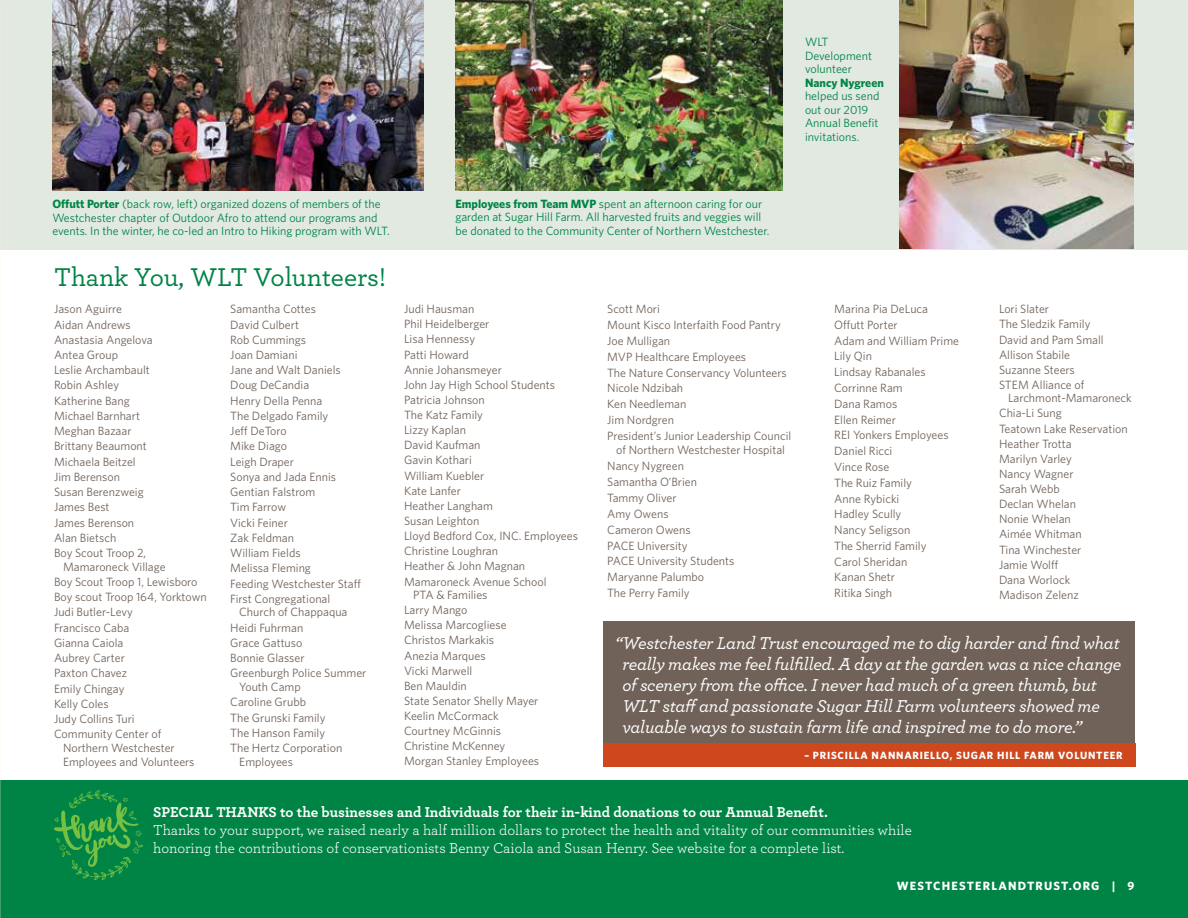
<style>
.page{position:relative;width:1188px;height:918px;background:#fff}
.page>*{position:absolute;margin:0;border:0;box-sizing:border-box;transform-origin:0 0}
.t1{font:500 27px "Archer";letter-spacing:-.005em;color:#008445}
.t2{font:italic 500 18px/21px "Archer";letter-spacing:-.015em;color:#fff}
.t3{font:15px/18px "Archer";color:#fff}
.t4{font:700 15px "Archer";color:#fff}
.t5{font:12px/15.3px "Whitney";color:#706259}
.t6{font:12px/13.5px "Whitney";color:#008445}
.t7{font:700 12px "Whitney";letter-spacing:.1em;color:#fff}
.t8{font:700 12px "Whitney";color:#008445}
.t9{font:700 10.5px "Whitney";letter-spacing:.075em;color:#fff}
.s1{font-weight:700}
</style>
<div class="page">
<div style="left:0;top:0;width:1188px;height:249px;background:#e1e9e1"></div>
<div style="left:0;top:781px;width:1188px;height:137px;background:#008445"></div>
<img style="left:54px;top:791px;width:88px;height:88px">
<img style="left:899px;top:0;width:235px;height:249px">
<img style="left:455px;top:0;width:328px;height:190px">
<img style="left:52px;top:0;width:372px;height:190px">
<div style="left:603px;top:622px;width:531px;height:121px;background:#706259"></div>
<div style="left:603px;top:743px;width:532px;height:24px;background:#ce471d"></div>
<p class="t6" style="left:805px;top:35px;width:68px">WLT<br>Development volunteer</p>
<p class="t8" style="left:805px;top:74px;width:80px">Nancy Nygreen</p>
<p class="t6" style="left:805px;top:89px;width:76px">helped us send out our 2019<br>Annual Benefit invitations.</p>
<p class="t6" style="left:52px;top:197px;width:339px"><span class="s1">Offutt Porter</span> (back row, left) organized dozens of members of the<br>Westchester chapter of Outdoor Afro to attend our programs and events. In the winter, he co-led an Intro to Hiking program with WLT.</p>
<h1 class="t1" style="left:54px;top:257px;width:333px">Thank You, WLT Volunteers!</h1>
<p class="t5" style="left:230px;top:301px;width:132px">Samantha Cottes<br>David Culbert<br>Rob Cummings<br>Joan Damiani<br>Jane and Walt Daniels<br>Doug DeCandia<br>Henry Della Penna<br>The Delgado Family<br>Jeff DeToro<br>Mike Diago<br>Leigh Draper<br>Sonya and Jada Ennis<br>Gentian Falstrom<br>Tim Farrow<br>Vicki Feiner<br>Zak Feldman<br>William Fields<br>Melissa Fleming<br>Feeding Westchester Staff<br>First Congregational</p>
<p class="t5" style="left:230px;top:604px;width:138px;text-indent:9px">Church of Chappaqua<br>Heidi Fuhrman<br>Grace Gattuso<br>Bonnie Glasser<br>Greenburgh Police Summer</p>
<p class="t5" style="left:230px;top:679px;width:113px;text-indent:9px">Youth Camp<br>Caroline Grubb<br>The Grunski Family<br>The Hanson Family<br>The Hertz Corporation</p>
<p class="t5" style="left:239px;top:753px;width:55px">Employees</p>
<p class="t5" style="left:54px;top:301px;width:100px">Jason Aguirre<br>Aidan Andrews<br>Anastasia Angelova<br>Antea Group<br>Leslie Archambault<br>Robin Ashley<br>Katherine Bang<br>Michael Barnhart<br>Meghan Bazaar<br>Brittany Beaumont<br>Michaela Beitzel<br>Jim Berenson<br>Susan Berenzweig<br>James Best<br>James Berenson<br>Alan Bietsch<br>Boy Scout Troop 2,</p>
<p class="t5" style="left:54px;top:559px;width:154px;text-indent:9px">Mamaroneck Village<br>Boy Scout Troop 1, Lewisboro<br>Boy scout Troop 164, Yorktown<br>Judi Butler-Levy<br>Francisco Caba<br>Gianna Caiola<br>Aubrey Carter<br>Paxton Chavez<br>Emily Chingay<br>Kelly Coles<br>Judy Collins Turi<br>Community Center of</p>
<p class="t5" style="left:63px;top:741px;width:133px;line-height:13.6px">Northern Westchester<br>Employees and Volunteers</p>
<p class="t6" style="left:455px;top:197px;width:315px"><span class="s1">Employees from Team MVP</span> spent an afternoon caring for our garden at Sugar Hill Farm. All harvested fruits and veggies will be donated to the Community Center of Northern Westchester.</p>
<p class="t5" style="left:404px;top:301px;width:175px">Judi Hausman<br>Phil Heidelberger<br>Lisa Hennessy<br>Patti Howard<br>Annie Johansmeyer<br>John Jay High School Students<br>Patricia Johnson<br>The Katz Family<br>Lizzy Kaplan<br>David Kaufman<br>Gavin Kothari<br>William Kuebler<br>Kate Lanfer<br>Heather Langham<br>Susan Leighton<br>Lloyd Bedford Cox, INC. Employees<br>Christine Loughran<br>Heather &amp; John Magnan<br>Mamaroneck Avenue School</p>
<p class="t5" style="left:404px;top:587px;width:137px;text-indent:9px">PTA &amp; Families<br>Larry Mango<br>Melissa Marcogliese<br>Christos Markakis<br>Anezia Marques<br>Vicki Marwell<br>Ben Mauldin<br>State Senator Shelly Mayer<br>Keelin McCormack<br>Courtney McGinnis<br>Christine McKenney<br>Morgan Stanley Employees</p>
<p class="t5" style="left:607px;top:301px;width:186px;line-height:15.9px">Scott Mori<br>Mount Kisco Interfaith Food Pantry<br>Joe Mulligan<br>MVP Healthcare Employees<br>The Nature Conservancy Volunteers<br>Nicole Ndzibah<br>Ken Needleman<br>Jim Nordgren<br>President’s Junior Leadership Council</p>
<p class="t5" style="left:607px;top:442px;width:179px;line-height:15.9px;text-indent:9px">of Northern Westchester Hospital<br>Nancy Nygreen<br>Samantha O’Brien<br>Tammy Oliver<br>Amy Owens<br>Cameron Owens<br>PACE University<br>PACE University Students<br>Maryanne Palumbo<br>The Perry Family</p>
<p class="t5" style="left:999px;top:301px;width:106px">Lori Slater<br>The Sledzik Family<br>David and Pam Small<br>Allison Stabile<br>Suzanne Steers<br>STEM Alliance of</p>
<p class="t5" style="left:999px;top:390px;width:134px;text-indent:9px">Larchmont-Mamaroneck<br>Chia-Li Sung<br>Teatown Lake Reservation<br>Heather Trotta<br>Marilyn Varley<br>Nancy Wagner<br>Sarah Webb<br>Declan Whelan<br>Nonie Whelan<br>Aimée Whitman<br>Tina Winchester<br>Jamie Wolff<br>Dana Worlock<br>Madison Zelenz</p>
<p class="t2" style="left:623px;top:631px;width:500px;text-indent:-7px">“Westchester Land Trust encouraged me to dig harder and find what really makes me feel fulfilled. A day at the garden was a nice change of scenery from the office. I never had much of a green thumb, but WLT staff and passionate Sugar Hill Farm volunteers showed me valuable ways to sustain farm life and inspired me to do more.”</p>
<p class="t9" style="left:804px;top:748px;width:320px">– PRISCILLA NANNARIELLO, SUGAR HILL FARM VOLUNTEER</p>
<p class="t5" style="left:834px;top:301px;width:126px;line-height:15.8px">Marina Pia DeLuca<br>Offutt Porter<br>Adam and William Prime<br>Lily Qin<br>Lindsay Rabanales<br>Corrinne Ram<br>Dana Ramos<br>Ellen Reimer<br>REI Yonkers Employees<br>Daniel Ricci<br>Vince Rose<br>The Ruiz Family<br>Anne Rybicki<br>Hadley Scully<br>Nancy Seligson<br>The Sherrid Family<br>Carol Sheridan<br>Kanan Shetr<br>Ritika Singh</p>
<p class="t4" style="left:153px;top:800px;width:676px">SPECIAL THANKS to the businesses and Individuals for their in-kind donations to our Annual Benefit.</p>
<p class="t3" style="left:153px;top:820px;width:760px">Thanks to your support, we raised nearly a half million dollars to protect the health and vitality of our communities while honoring the contributions of conservationists Benny Caiola and Susan Henry. See website for a complete list.</p>
<p class="t7" style="left:897px;top:878px;width:239px">WESTCHESTERLANDTRUST.ORG | 9</p>
</div>
